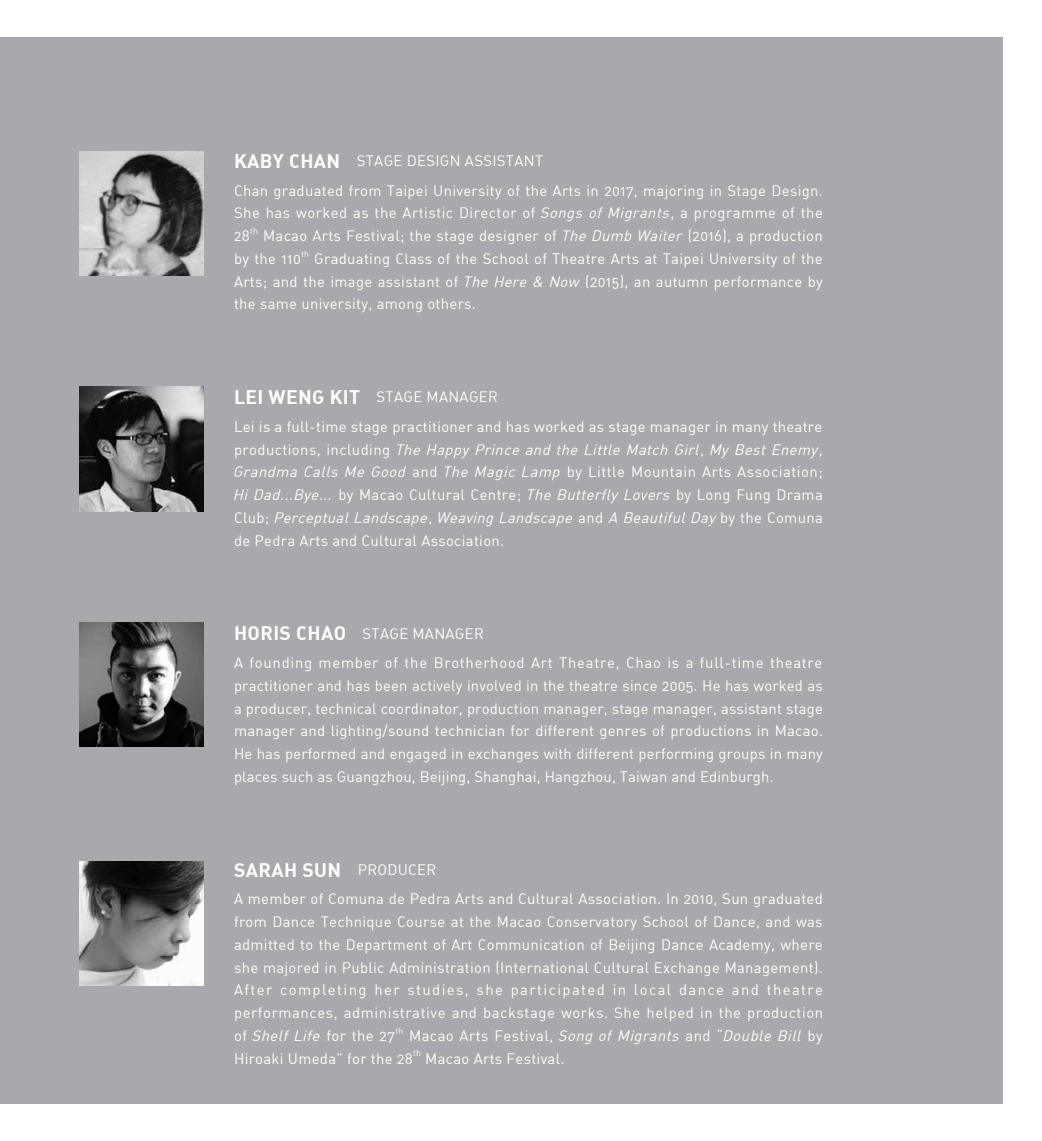
<style>
.page{position:relative;width:1042px;height:1141px;background:#fff}
.page>*{position:absolute;margin:0;border:0;box-sizing:border-box;transform-origin:0 0}
.t1{font:19.25px "DIN Bold Alternate";letter-spacing:.02em;color:#fff}
.t2{font:14.88px/22.8px "DIN Regular Alternate";letter-spacing:.02em;color:#fff}
.t3{font:italic 14.88px/22.8px "DIN Regular Alternate";color:#fff;text-align:justify}
.t4{font:14.88px/29.4px "DIN Regular Alternate";letter-spacing:.05em;color:#fff}
.t5{font:8.75px "DIN Regular Alternate";letter-spacing:.02em;color:#fff}
.s1{font-family:"DIN Bold Alternate";font-size:19.25px}
.s2{font-style:italic}
.s3{font-style:normal}
.s4{font-family:"DIN Regular Alternate";font-size:14.88px}
</style>
<div class="page">
<div style="left:0;top:37px;width:1002px;height:1067px;background:#a7a9ac"></div>
<img style="left:79px;top:623px;width:125px;height:124px">
<img style="left:79px;top:387px;width:125px;height:124px">
<img style="left:79px;top:151px;width:125px;height:125px">
<img style="left:79px;top:861px;width:125px;height:125px">
<p class="t2" style="left:234px;top:146px;width:590px;line-height:29.4px"><span class="s1">KABY CHAN</span> STAGE DESIGN ASSISTANT<br>Chan graduated from Taipei University of the Arts in 2017, majoring in Stage Design.</p>
<p class="t2" style="left:234px;top:201px;width:590px">She has worked as the Artistic Director of <span class="s2">Songs of Migrants</span>, a programme of the<br>28</p>
<p class="t5" style="left:250px;top:225px;width:9px">th</p>
<p class="t2" style="left:234px;top:224px;width:590px;text-indent:29px">Macao Arts Festival; the stage designer of <span class="s2">The Dumb Waiter</span> (2016), a production by the 110</p>
<p class="t5" style="left:301px;top:248px;width:9px">th</p>
<p class="t2" style="left:234px;top:247px;width:590px;text-align:justify;text-indent:80px">Graduating Class of the School of Theatre Arts at Taipei University of the Arts; and the image assistant of <span class="s2">The Here &amp; Now</span> (2015), an autumn performance by the same university, among others.</p>
<p class="t2" style="left:234px;top:382px;width:590px;line-height:29.4px"><span class="s1">LEI WENG KIT</span> STAGE MANAGER<br>Lei is a full-time stage practitioner and has worked as stage manager in many theatre</p>
<p class="t3" style="left:233px;top:438px;width:591px"><span class="s3">p r o d u c t i o n s , i n c l u d i n g</span> The Happy Prince and the Little Match Girl<span class="s3">,</span> My Best Enemy<span class="s3">, </span>Grandma Calls Me Good <span class="s3">and</span> The Magic Lamp <span class="s3">by Little Mountain Arts Association; </span>Hi Dad...Bye... <span class="s3">by Macao Cultural Centre;</span> The Butterfly Lovers <span class="s3">by Long Fung Drama C l u b ;</span> Perceptual Landscape<span class="s3">,</span> Weaving Landscape <span class="s3">a n d</span> A Beautiful Day <span class="s3">b y t h e C o m u n a de Pedra Arts and Cultural Association.</span></p>
<p class="t4" style="left:234px;top:618px;width:590px"><span class="s1">HORIS CHAO</span> STAGE MANAGER<br>A founding member of the Brotherhood Art Theatre, Chao is a full-time theatre</p>
<p class="t2" style="left:234px;top:674px;width:590px;text-align:justify">practitioner and has been actively involved in the theatre since 2005. He has worked as a producer, technical coordinator, production manager, stage manager, assistant stage manager and lighting/sound technician for different genres of productions in Macao.<br>He has performed and engaged in exchanges with different performing groups in many places such as Guangzhou, Beijing, Shanghai, Hangzhou, Taiwan and Edinburgh.</p>
<p class="t1" style="left:234px;top:857px;width:204px">SARAH SUN <span class="s4">PRODUCER</span></p>
<p class="t2" style="left:234px;top:887px;width:591px;text-align:justify">A member of Comuna de Pedra Arts and Cultural Association. In 2010, Sun graduated from Dance Technique Course at the Macao Conservatory School of Dance, and was admitted to the Department of Art Communication of Beijing Dance Academy, where she majored in Public Administration (International Cultural Exchange Management).<br>After completing her studies, she participated in local dance and theatre performances, administrative and backstage works. She helped in the production o f <span class="s2">Shelf Life</span> f o r t h e 2 7</p>
<p class="t5" style="left:395px;top:1025px;width:10px">th</p>
<p class="t2" style="left:234px;top:1024px;width:590px;text-indent:175px">Macao Arts Festival, <span class="s2">Song of Migrants</span> and “<span class="s2">Double Bill</span> by<br>Hiroaki Umeda” for the 28</p>
<p class="t5" style="left:413px;top:1048px;width:9px">th</p>
<p class="t2" style="left:425px;top:1047px;width:141px">Macao Arts Festival.</p>
</div>
